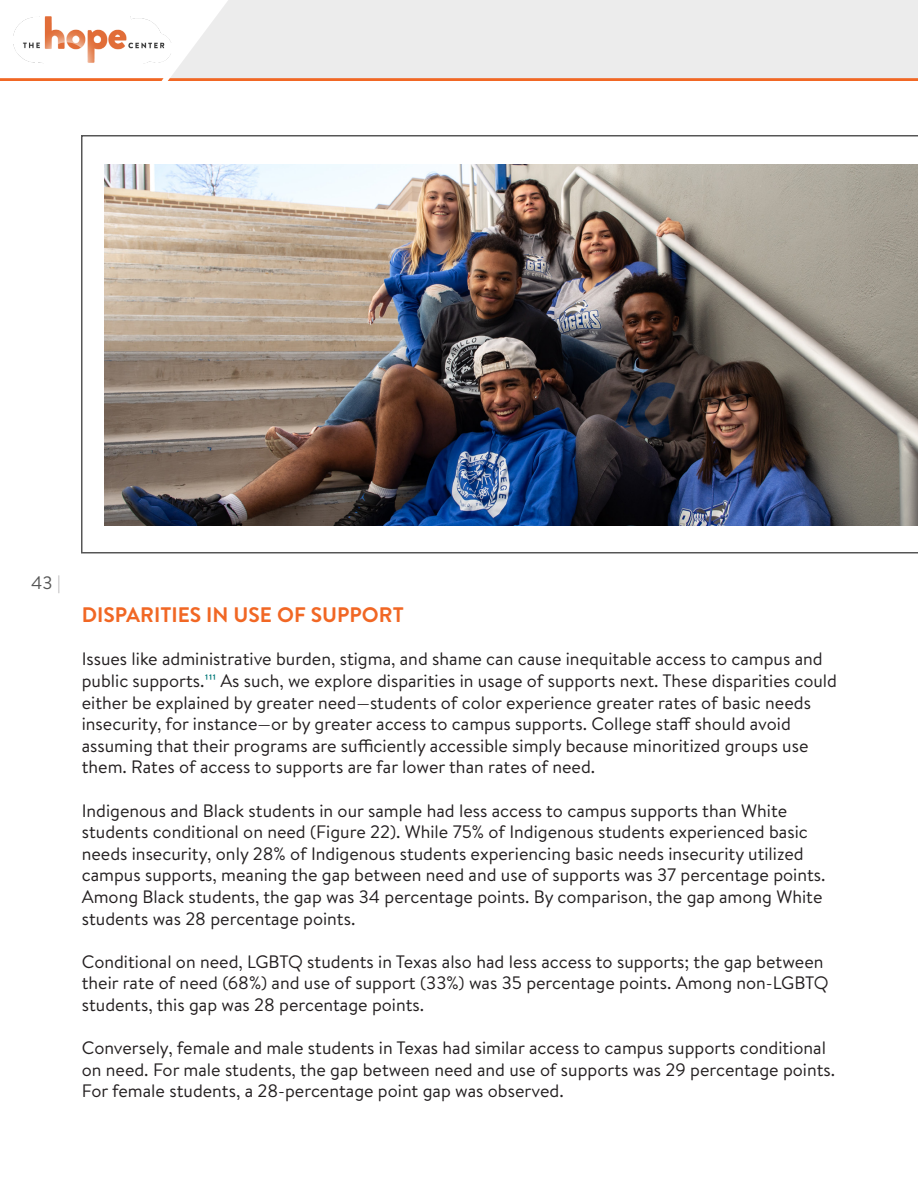
<style>
.page{position:relative;width:918px;height:1188px;background:#fff}
.page>*{position:absolute;margin:0;border:0;box-sizing:border-box;transform-origin:0 0}
.t1{font:700 21px "Brandon Text";color:#f16724}
.t2{font:18px/21.6px "Brandon Text";color:#231f20}
.t3{font:18px "Brandon Text";color:#565656}
.s1{color:#b5b4b5}
.s2{font-family:"Brandon Grotesque";color:#027878}
</style>
<div class="page">
<div style="left:170px;top:0;width:748px;height:78px;background:#ececec"></div>
<svg style="left:0;top:78px;width:918px;height:3px"></svg>
<img style="left:14px;top:16px;width:157px;height:47px">
<svg style="left:81px;top:135px;width:837px;height:419px"></svg>
<img style="left:105px;top:164px;width:813px;height:362px">
<p class="t3" style="left:31px;top:571px;width:31px">43 <span class="s1">|</span></p>
<p class="t1" style="left:82px;top:600px;width:324px">DISPARITIES IN USE OF SUPPORT</p>
<p class="t2" style="left:82px;top:648px;width:757px">Issues like administrative burden, stigma, and shame can cause inequitable access to campus and public supports.<span class="s2">111</span> As such, we explore disparities in usage of supports next. These disparities could either be explained by greater need—students of color experience greater rates of basic needs insecurity, for instance—or by greater access to campus supports. College staff should avoid assuming that their programs are sufficiently accessible simply because minoritized groups use them. Rates of access to supports are far lower than rates of need.</p>
<p class="t2" style="left:82px;top:799px;width:745px">Indigenous and Black students in our sample had less access to campus supports than White students conditional on need (Figure 22). While 75% of Indigenous students experienced basic needs insecurity, only 28% of Indigenous students experiencing basic needs insecurity utilized campus supports, meaning the gap between need and use of supports was 37 percentage points.<br>Among Black students, the gap was 34 percentage points. By comparison, the gap among White students was 28 percentage points.</p>
<p class="t2" style="left:82px;top:950px;width:748px">Conditional on need, LGBTQ students in Texas also had less access to supports; the gap between their rate of need (68%) and use of support (33%) was 35 percentage points. Among non-LGBTQ students, this gap was 28 percentage points.</p>
<p class="t2" style="left:82px;top:1037px;width:755px">Conversely, female and male students in Texas had similar access to campus supports conditional on need. For male students, the gap between need and use of supports was 29 percentage points.<br>For female students, a 28-percentage point gap was observed.</p>
</div>
